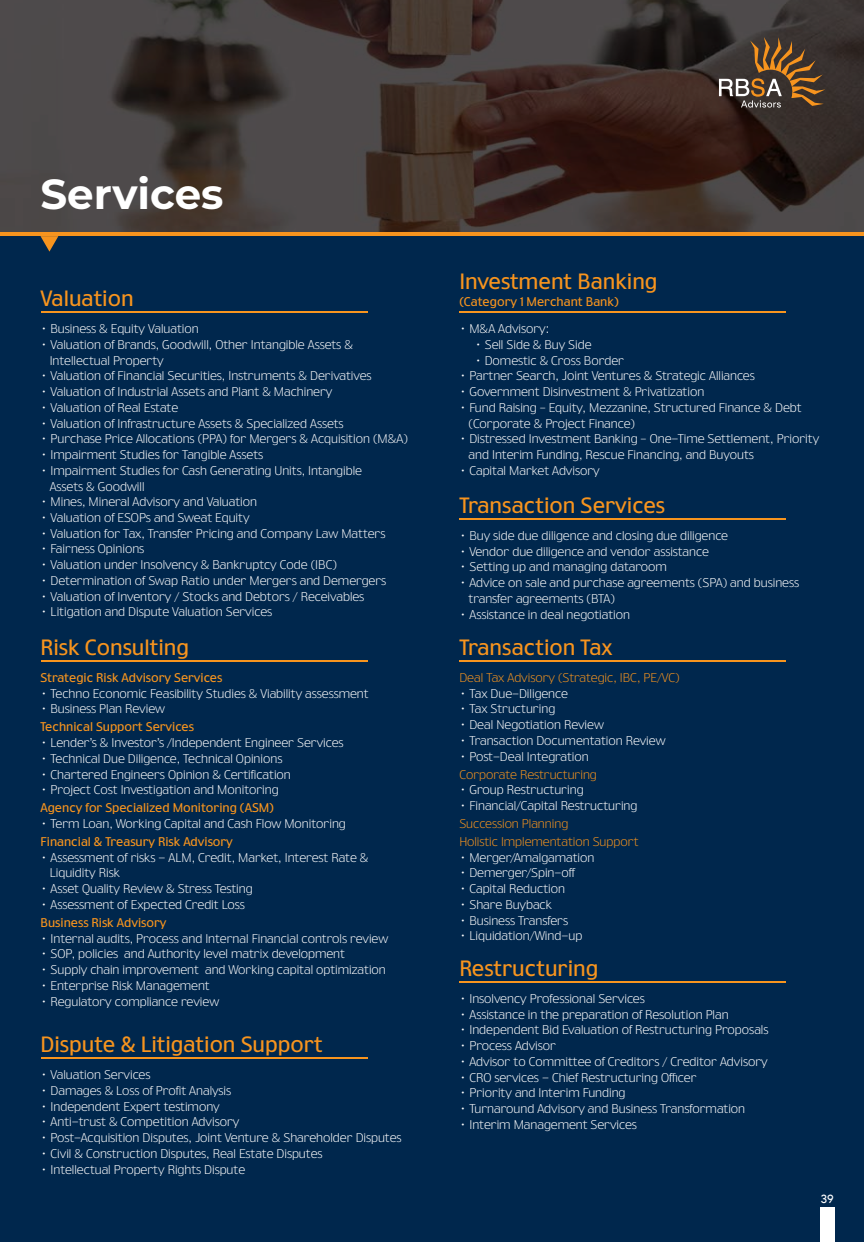
<style>
.page{position:relative;width:864px;height:1242px;background:#00274d}
.page>*{position:absolute;margin:0;border:0;box-sizing:border-box;transform-origin:0 0}
.t1{font:700 42px "Montserrat";color:#fff}
.t2{font:21px "Truth CYR";color:#f7941e}
.t3{font:300 12px/15.8px "Truth CYR";color:#fff}
.t4{font:12px "Truth CYR";color:#f7941e}
.t5{font:300 12px/18px "Truth CYR";color:#f7941e}
.t6{font:12px "Product Sans";color:#fff}
</style>
<div class="page">
<svg style="left:0;top:0;width:864px;height:232px;background:#3f3532"></svg>
<svg style="left:41px;top:236px;width:17px;height:16px"></svg>
<hr style="left:0;top:232px;width:864px;height:4px;background:#f7941e">
<svg style="left:719px;top:37px;width:106px;height:71px;background:#5e4a38"></svg>
<hr style="left:41px;top:311px;width:327px;height:2px;background:#f7941e">
<hr style="left:41px;top:1057px;width:327px;height:2px;background:#f7941e">
<hr style="left:41px;top:660px;width:327px;height:2px;background:#f7941e">
<hr style="left:459px;top:518px;width:327px;height:2px;background:#f7941e">
<hr style="left:459px;top:981px;width:327px;height:2px;background:#f7941e">
<hr style="left:459px;top:660px;width:327px;height:2px;background:#f7941e">
<hr style="left:459px;top:311px;width:327px;height:2px;background:#f7941e">
<div style="left:820px;top:1207px;width:14px;height:35px;background:#fff"></div>
<h1 class="t1" style="left:41px;top:164px;width:185px">Services</h1>
<h2 class="t2" style="left:41px;top:286px;width:95px">Valuation</h2>
<p class="t3" style="left:41px;top:321px;width:160px">• Business &amp; Equity Valuation</p>
<p class="t3" style="left:50px;top:337px;width:305px;text-indent:-9px">• Valuation of Brands, Goodwill, Other Intangible Assets &amp;<br>Intellectual Property</p>
<p class="t3" style="left:41px;top:368px;width:333px">• Valuation of Financial Securities, Instruments &amp; Derivatives</p>
<p class="t3" style="left:41px;top:384px;width:293px">• Valuation of Industrial Assets and Plant &amp; Machinery</p>
<p class="t3" style="left:41px;top:400px;width:139px">• Valuation of Real Estate</p>
<p class="t3" style="left:41px;top:415px;width:305px">• Valuation of Infrastructure Assets &amp; Specialized Assets</p>
<p class="t3" style="left:41px;top:431px;width:369px">• Purchase Price Allocations (PPA) for Mergers &amp; Acquisition (M&amp;A)</p>
<p class="t3" style="left:41px;top:447px;width:224px">• Impairment Studies for Tangible Assets</p>
<p class="t3" style="left:50px;top:463px;width:314px;text-indent:-9px">• Impairment Studies for Cash Generating Units, Intangible<br>Assets &amp; Goodwill</p>
<p class="t3" style="left:41px;top:494px;width:218px">• Mines, Mineral Advisory and Valuation</p>
<p class="t3" style="left:41px;top:510px;width:211px">• Valuation of ESOPs and Sweat Equity</p>
<p class="t3" style="left:41px;top:526px;width:346px">• Valuation for Tax, Transfer Pricing and Company Law Matters</p>
<p class="t3" style="left:41px;top:541px;width:105px">• Fairness Opinions</p>
<p class="t3" style="left:41px;top:557px;width:298px">• Valuation under Insolvency &amp; Bankruptcy Code (IBC)</p>
<p class="t3" style="left:41px;top:573px;width:347px">• Determination of Swap Ratio under Mergers and Demergers</p>
<p class="t3" style="left:41px;top:589px;width:325px">• Valuation of Inventory / Stocks and Debtors / Receivables</p>
<p class="t3" style="left:41px;top:604px;width:233px">• Litigation and Dispute Valuation Services</p>
<h2 class="t2" style="left:41px;top:635px;width:150px">Risk Consulting</h2>
<p class="t4" style="left:41px;top:670px;width:183px">Strategic Risk Advisory Services</p>
<p class="t3" style="left:41px;top:685px;width:330px">• Techno Economic Feasibility Studies &amp; Viability assessment</p>
<p class="t3" style="left:41px;top:701px;width:126px">• Business Plan Review</p>
<p class="t4" style="left:41px;top:720px;width:155px">Technical Support Services</p>
<p class="t3" style="left:41px;top:735px;width:304px">• Lender’s &amp; Investor’s /Independent Engineer Services</p>
<p class="t3" style="left:41px;top:751px;width:243px">• Technical Due Diligence, Technical Opinions</p>
<p class="t3" style="left:41px;top:766px;width:252px">• Chartered Engineers Opinion &amp; Certification</p>
<p class="t3" style="left:41px;top:782px;width:240px">• Project Cost Investigation and Monitoring</p>
<p class="t4" style="left:41px;top:801px;width:235px">Agency for Specialized Monitoring (ASM)</p>
<p class="t3" style="left:41px;top:816px;width:307px">• Term Loan, Working Capital and Cash Flow Monitoring</p>
<p class="t4" style="left:41px;top:835px;width:194px">Financial &amp; Treasury Risk Advisory</p>
<p class="t3" style="left:50px;top:850px;width:320px;text-indent:-9px">• Assessment of risks - ALM, Credit, Market, Interest Rate &amp;<br>Liquidity Risk</p>
<p class="t3" style="left:41px;top:881px;width:214px">• Asset Quality Review &amp; Stress Testing</p>
<p class="t3" style="left:41px;top:897px;width:206px">• Assessment of Expected Credit Loss</p>
<p class="t4" style="left:41px;top:916px;width:127px">Business Risk Advisory</p>
<p class="t3" style="left:41px;top:931px;width:349px">• Internal audits, Process and Internal Financial controls review</p>
<p class="t3" style="left:41px;top:946px;width:306px">• SOP, policies and Authority level matrix development</p>
<p class="t3" style="left:41px;top:962px;width:347px">• Supply chain improvement and Working capital optimization</p>
<p class="t3" style="left:41px;top:978px;width:171px">• Enterprise Risk Management</p>
<p class="t3" style="left:41px;top:994px;width:180px">• Regulatory compliance review</p>
<h2 class="t2" style="left:41px;top:1032px;width:284px">Dispute &amp; Litigation Support</h2>
<p class="t3" style="left:41px;top:1067px;width:111px">• Valuation Services</p>
<p class="t3" style="left:41px;top:1083px;width:192px">• Damages &amp; Loss of Profit Analysis</p>
<p class="t3" style="left:41px;top:1098px;width:181px">• Independent Expert testimony</p>
<p class="t3" style="left:41px;top:1114px;width:200px">• Anti-trust &amp; Competition Advisory</p>
<p class="t3" style="left:41px;top:1130px;width:363px">• Post-Acquisition Disputes, Joint Venture &amp; Shareholder Disputes</p>
<p class="t3" style="left:41px;top:1146px;width:283px">• Civil &amp; Construction Disputes, Real Estate Disputes</p>
<p class="t3" style="left:41px;top:1161px;width:206px">• Intellectual Property Rights Dispute</p>
<h2 class="t2" style="left:459px;top:269px;width:200px">Investment Banking</h2>
<p class="t4" style="left:459px;top:294px;width:161px">(Category 1 Merchant Bank)</p>
<p class="t3" style="left:459px;top:321px;width:91px">• M&amp;A Advisory:</p>
<p class="t3" style="left:475px;top:337px;width:118px">• Sell Side &amp; Buy Side</p>
<p class="t3" style="left:475px;top:352px;width:151px">• Domestic &amp; Cross Border</p>
<p class="t3" style="left:459px;top:368px;width:297px">• Partner Search, Joint Ventures &amp; Strategic Alliances</p>
<p class="t3" style="left:459px;top:384px;width:246px">• Government Disinvestment &amp; Privatization</p>
<p class="t3" style="left:469px;top:400px;width:335px;text-indent:-9px">• Fund Raising – Equity, Mezzanine, Structured Finance &amp; Debt (Corporate &amp; Project Finance)</p>
<p class="t3" style="left:469px;top:431px;width:352px;text-indent:-9px">• Distressed Investment Banking – One-Time Settlement, Priority and Interim Funding, Rescue Financing, and Buyouts</p>
<p class="t3" style="left:459px;top:463px;width:142px">• Capital Market Advisory</p>
<h2 class="t2" style="left:459px;top:493px;width:207px">Transaction Services</h2>
<p class="t3" style="left:459px;top:528px;width:270px">• Buy side due diligence and closing due diligence</p>
<p class="t3" style="left:459px;top:543px;width:251px">• Vendor due diligence and vendor assistance</p>
<p class="t3" style="left:459px;top:559px;width:209px">• Setting up and managing dataroom</p>
<p class="t3" style="left:469px;top:575px;width:332px;text-indent:-9px">• Advice on sale and purchase agreements (SPA) and business transfer agreements (BTA)</p>
<p class="t3" style="left:459px;top:606px;width:172px">• Assistance in deal negotiation</p>
<h2 class="t2" style="left:459px;top:635px;width:155px">Transaction Tax</h2>
<p class="t5" style="left:459px;top:669px;width:222px">Deal Tax Advisory (Strategic, IBC, PE/VC)</p>
<p class="t3" style="left:459px;top:685px;width:110px">• Tax Due-Diligence</p>
<p class="t3" style="left:459px;top:701px;width:97px">• Tax Structuring</p>
<p class="t3" style="left:459px;top:717px;width:146px">• Deal Negotiation Review</p>
<p class="t3" style="left:459px;top:733px;width:208px">• Transaction Documentation Review</p>
<p class="t3" style="left:459px;top:748px;width:131px">• Post-Deal Integration</p>
<p class="t5" style="left:459px;top:765px;width:139px">Corporate Restructuring</p>
<p class="t3" style="left:459px;top:782px;width:126px">• Group Restructuring</p>
<p class="t3" style="left:459px;top:798px;width:180px">• Financial/Capital Restructuring</p>
<p class="t5" style="left:459px;top:815px;width:181px">Succession Planning<br>Holistic Implementation Support</p>
<p class="t3" style="left:459px;top:850px;width:136px">• Merger/Amalgamation</p>
<p class="t3" style="left:459px;top:865px;width:117px">• Demerger/Spin-off</p>
<p class="t3" style="left:459px;top:881px;width:107px">• Capital Reduction</p>
<p class="t3" style="left:459px;top:897px;width:94px">• Share Buyback</p>
<p class="t3" style="left:459px;top:913px;width:110px">• Business Transfers</p>
<p class="t3" style="left:459px;top:928px;width:124px">• Liquidation/Wind-up</p>
<h2 class="t2" style="left:459px;top:956px;width:141px">Restructuring</h2>
<p class="t3" style="left:459px;top:991px;width:187px">• Insolvency Professional Services</p>
<p class="t3" style="left:459px;top:1006px;width:271px">• Assistance in the preparation of Resolution Plan</p>
<p class="t3" style="left:459px;top:1022px;width:311px">• Independent Bid Evaluation of Restructuring Proposals</p>
<p class="t3" style="left:459px;top:1038px;width:98px">• Process Advisor</p>
<p class="t3" style="left:459px;top:1054px;width:310px">• Advisor to Committee of Creditors / Creditor Advisory</p>
<p class="t3" style="left:459px;top:1069px;width:239px">• CRO services - Chief Restructuring Officer</p>
<p class="t3" style="left:459px;top:1085px;width:168px">• Priority and Interim Funding</p>
<p class="t3" style="left:459px;top:1101px;width:287px">• Turnaround Advisory and Business Transformation</p>
<p class="t3" style="left:459px;top:1117px;width:179px">• Interim Management Services</p>
<p class="t6" style="left:821px;top:1191px;width:14px">39</p>
</div>
